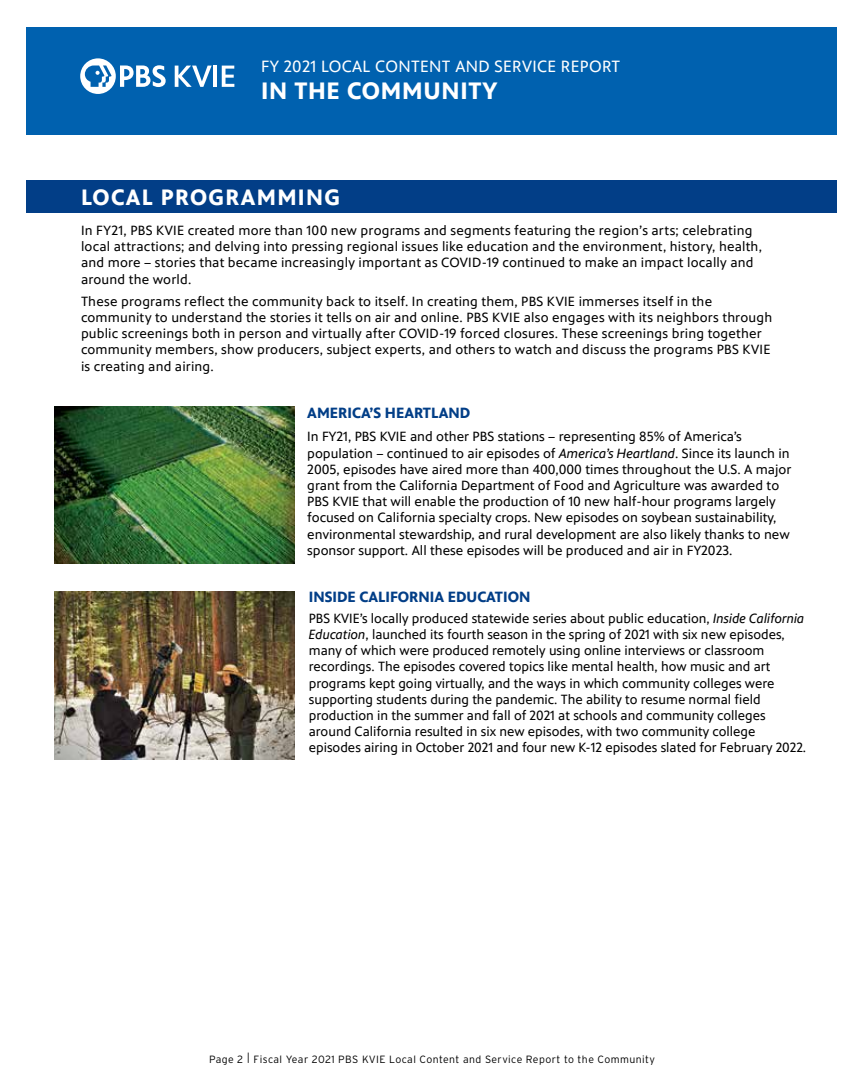
<style>
.page{position:relative;width:864px;height:1080px;background:#fff}
.page>*{position:absolute;margin:0;border:0;box-sizing:border-box;transform-origin:0 0}
.t1{font:700 24px "PBS Sans";letter-spacing:.03em;color:#fff}
.t2{font:700 22.5px "PBS Sans";letter-spacing:.06em;color:#fff}
.t3{font:16.5px "PBS Sans";letter-spacing:.02em;color:#fff}
.t4{font:700 15px "PBS Sans";color:#023e87}
.t5{font:13.5px/16.2px "PBS Sans";color:#000}
.t6{font:300 10.5px "PBS Explorer";letter-spacing:.04em;color:#000}
.s1{font-style:italic}
</style>
<div class="page">
<div style="left:27px;top:27px;width:810px;height:108px;background:#0061af"></div>
<div style="left:80px;top:58px;width:36px;height:36px;background:#fff;border-radius:50%"></div>
<svg style="left:120px;top:65px;width:46px;height:22px"></svg>
<svg style="left:85px;top:66px;width:27px;height:21px"></svg>
<svg style="left:175px;top:66px;width:37px;height:21px"></svg>
<hr style="left:214px;top:66px;width:3px;height:21px;background:#fff">
<svg style="left:222px;top:66px;width:12px;height:21px"></svg>
<img style="left:54px;top:591px;width:241px;height:168px">
<div style="left:27px;top:180px;width:810px;height:33px;background:#023e87"></div>
<img style="left:54px;top:407px;width:241px;height:156px">
<p class="t3" style="left:261px;top:57px;width:361px">FY 2021 LOCAL CONTENT AND SERVICE REPORT</p>
<h1 class="t1" style="left:261px;top:77px;width:238px">IN THE COMMUNITY</h1>
<h2 class="t2" style="left:81px;top:184px;width:261px">LOCAL PROGRAMMING</h2>
<p class="t5" style="left:81px;top:222px;width:683px">In FY21, PBS KVIE created more than 100 new programs and segments featuring the region’s arts; celebrating local attractions; and delving into pressing regional issues like education and the environment, history, health, and more – stories that became increasingly important as COVID-19 continued to make an impact locally and around the world.</p>
<p class="t5" style="left:81px;top:293px;width:693px">These programs reflect the community back to itself. In creating them, PBS KVIE immerses itself in the community to understand the stories it tells on air and online. PBS KVIE also engages with its neighbors through public screenings both in person and virtually after COVID-19 forced closures. These screenings bring together community members, show producers, subject experts, and others to watch and discuss the programs PBS KVIE is creating and airing.</p>
<p class="t4" style="left:307px;top:404px;width:165px">AMERICA’S HEARTLAND</p>
<p class="t5" style="left:307px;top:429px;width:486px">In FY21, PBS KVIE and other PBS stations – representing 85% of America’s population – continued to air episodes of <span class="s1">America’s Heartland</span>. Since its launch in 2005, episodes have aired more than 400,000 times throughout the U.S. A major grant from the California Department of Food and Agriculture was awarded to PBS KVIE that will enable the production of 10 new half-hour programs largely focused on California specialty crops. New episodes on soybean sustainability, environmental stewardship, and rural development are also likely thanks to new sponsor support. All these episodes will be produced and air in FY2023.</p>
<p class="t4" style="left:309px;top:588px;width:223px">INSIDE CALIFORNIA EDUCATION</p>
<p class="t5" style="left:309px;top:610px;width:499px">PBS KVIE’s locally produced statewide series about public education, <span class="s1">Inside California Education</span>, launched its fourth season in the spring of 2021 with six new episodes, many of which were produced remotely using online interviews or classroom recordings. The episodes covered topics like mental health, how music and art programs kept going virtually, and the ways in which community colleges were supporting students during the pandemic. The ability to resume normal field production in the summer and fall of 2021 at schools and community colleges around California resulted in six new episodes, with two community college episodes airing in October 2021 and four new K-12 episodes slated for February 2022.</p>
<p class="t6" style="left:209px;top:1053px;width:447px">Page 2 | Fiscal Year 2021 PBS KVIE Local Content and Service Report to the Community</p>
</div>
